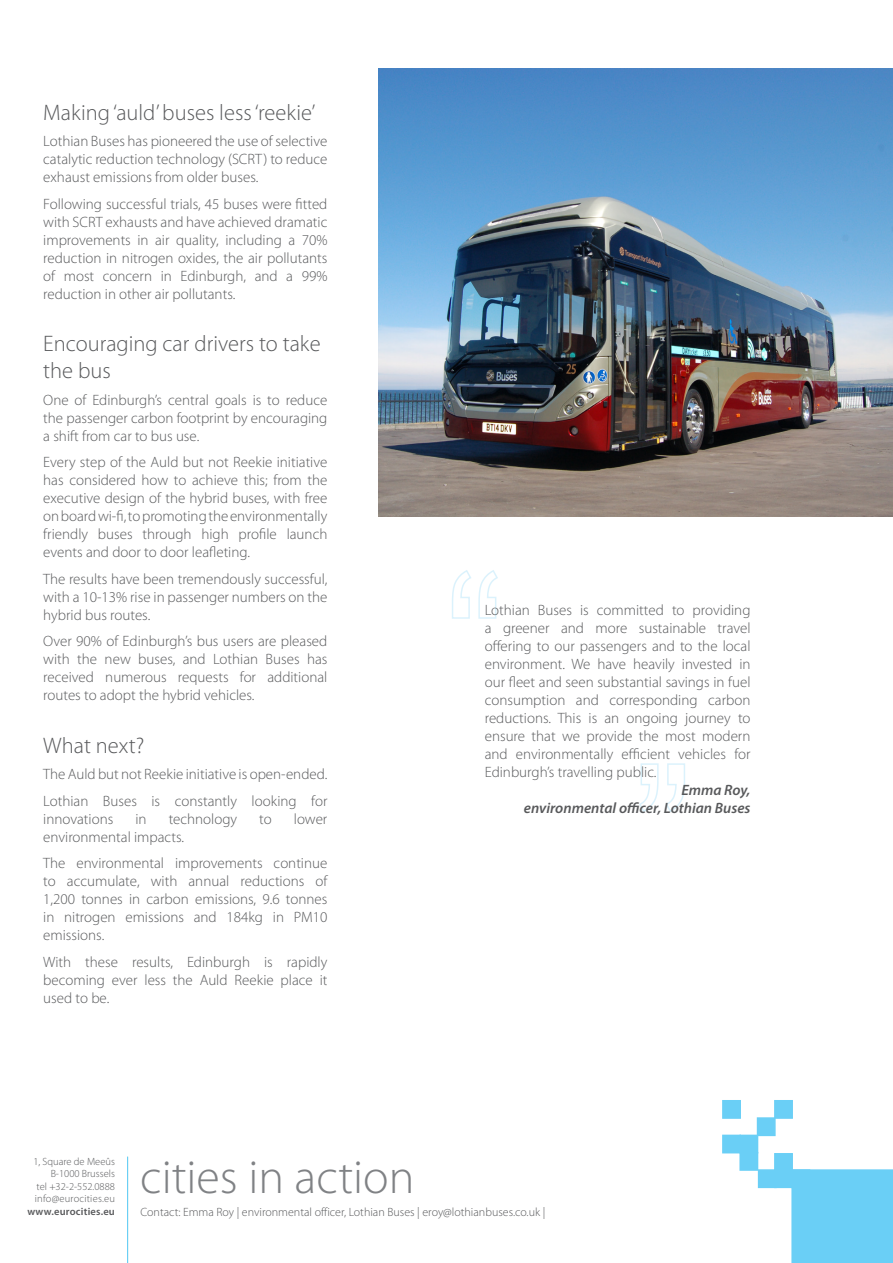
<style>
.page{position:relative;width:893px;height:1263px;background:#fff}
.page>*{position:absolute;margin:0;border:0;box-sizing:border-box;transform-origin:0 0}
.t1{font:300 48px "Myriad Pro";color:#808285}
.t2{font:300 22.5px/27px "Myriad Pro";color:#58595b}
.t3{font:300 15px/18px "Myriad Pro";color:#58595b;text-align:justify}
.t4{font:italic 600 15px/18px "Myriad Pro";color:#58595b;text-align:right}
.t5{font:300 12px "Myriad Pro";color:#58595b}
.t6{font:300 10.5px/12.6px "Myriad Pro";color:#58595b;text-align:right}
.t7{font:600 10.5px "Myriad Pro";letter-spacing:.02em;color:#58595b}
</style>
<div class="page">
<img style="left:378px;top:68px;width:515px;height:449px">
<div style="left:791px;top:1169px;width:102px;height:94px;background:#6acff6"></div>
<div style="left:758px;top:1169px;width:19px;height:19px;background:#6acff6;border:2px solid #6acff6"></div>
<div style="left:774px;top:1169px;width:19px;height:19px;background:#6acff6"></div>
<div style="left:791px;top:1169px;width:19px;height:19px;background:#6acff6"></div>
<div style="left:757px;top:1117px;width:19px;height:19px;background:#6acff6;border:2px solid #6acff6"></div>
<div style="left:722px;top:1100px;width:19px;height:19px;background:#6acff6;border:2px solid #6acff6"></div>
<div style="left:739px;top:1134px;width:19px;height:19px;background:#6acff6;border:2px solid #6acff6"></div>
<div style="left:722px;top:1134px;width:19px;height:19px;background:#6acff6;border:2px solid #6acff6"></div>
<div style="left:774px;top:1100px;width:19px;height:19px;background:#6acff6;border:2px solid #6acff6"></div>
<div style="left:739px;top:1152px;width:19px;height:19px;background:#6acff6;border:2px solid #6acff6"></div>
<div style="left:774px;top:1153px;width:19px;height:19px;background:#6acff6"></div>
<svg style="left:452px;top:570px;width:46px;height:49px"></svg>
<svg style="left:639px;top:763px;width:46px;height:49px"></svg>
<hr style="left:127px;top:1157px;width:1px;height:106px;background:#6acff6">
<h2 class="t2" style="left:43px;top:98px;width:274px">Making ‘auld’ buses less ‘reekie’</h2>
<p class="t3" style="left:43px;top:132px;width:286px">Lothian Buses has pioneered the use of selective catalytic reduction technology (SCRT) to reduce exhaust emissions from older buses.</p>
<p class="t3" style="left:43px;top:195px;width:286px">Following successful trials, 45 buses were fitted with SCRT exhausts and have achieved dramatic improvements in air quality, including a 70% reduction in nitrogen oxides, the air pollutants of most concern in Edinburgh, and a 99% reduction in other air pollutants.</p>
<h2 class="t2" style="left:43px;top:330px;width:279px">Encouraging car drivers to take the bus</h2>
<p class="t3" style="left:43px;top:391px;width:286px">One of Edinburgh’s central goals is to reduce the passenger carbon footprint by encouraging a shift from car to bus use.</p>
<p class="t3" style="left:43px;top:453px;width:286px">Every step of the Auld but not Reekie initiative has considered how to achieve this; from the executive design of the hybrid buses, with free on board wi-fi, to promoting the environmentally friendly buses through high profile launch events and door to door leafleting.</p>
<p class="t3" style="left:43px;top:570px;width:286px">The results have been tremendously successful, with a 10-13% rise in passenger numbers on the hybrid bus routes.</p>
<p class="t3" style="left:43px;top:632px;width:286px">Over 90% of Edinburgh’s bus users are pleased with the new buses, and Lothian Buses has received numerous requests for additional routes to adopt the hybrid vehicles.</p>
<h2 class="t2" style="left:43px;top:732px;width:103px">What next?</h2>
<p class="t3" style="left:43px;top:761px;width:286px;line-height:26.5px">The Auld but not Reekie initiative is open-ended.<br>Lothian Buses is constantly looking for</p>
<p class="t3" style="left:43px;top:810px;width:72px">innovations</p>
<p class="t3" style="left:135px;top:810px;width:13px">in</p>
<p class="t3" style="left:169px;top:810px;width:70px">technology</p>
<p class="t3" style="left:259px;top:810px;width:14px">to</p>
<p class="t3" style="left:294px;top:810px;width:35px">lower</p>
<p class="t3" style="left:43px;top:823px;width:286px;line-height:26.5px">environmental impacts.<br>The environmental improvements continue</p>
<p class="t3" style="left:43px;top:872px;width:286px">to accumulate, with annual reductions of 1,200 tonnes in carbon emissions, 9.6 tonnes in nitrogen emissions and 184kg in PM10 emissions.</p>
<p class="t3" style="left:43px;top:953px;width:286px">With these results, Edinburgh is rapidly becoming ever less the Auld Reekie place it used to be.</p>
<p class="t3" style="left:485px;top:601px;width:267px">Lothian Buses is committed to providing a greener and more sustainable travel offering to our passengers and to the local environment. We have heavily invested in our fleet and seen substantial savings in fuel consumption and corresponding carbon reductions. This is an ongoing journey to ensure that we provide the most modern and environmentally efficient vehicles for Edinburgh’s travelling public.</p>
<p class="t4" style="left:524px;top:781px;width:228px">Emma Roy,<br>environmental officer, Lothian Buses</p>
<p class="t6" style="left:33px;top:1155px;width:83px">1, Square de Meeûs<br>B-1000 Brussels<br>tel +32-2-552.0888 info@eurocities.eu</p>
<p class="t7" style="left:27px;top:1205px;width:89px">www.eurocities.eu</p>
<h1 class="t1" style="left:140px;top:1148px;width:276px">cities in action</h1>
<p class="t5" style="left:140px;top:1204px;width:406px">Contact: Emma Roy | environmental officer, Lothian Buses | eroy@lothianbuses.co.uk |</p>
</div>
